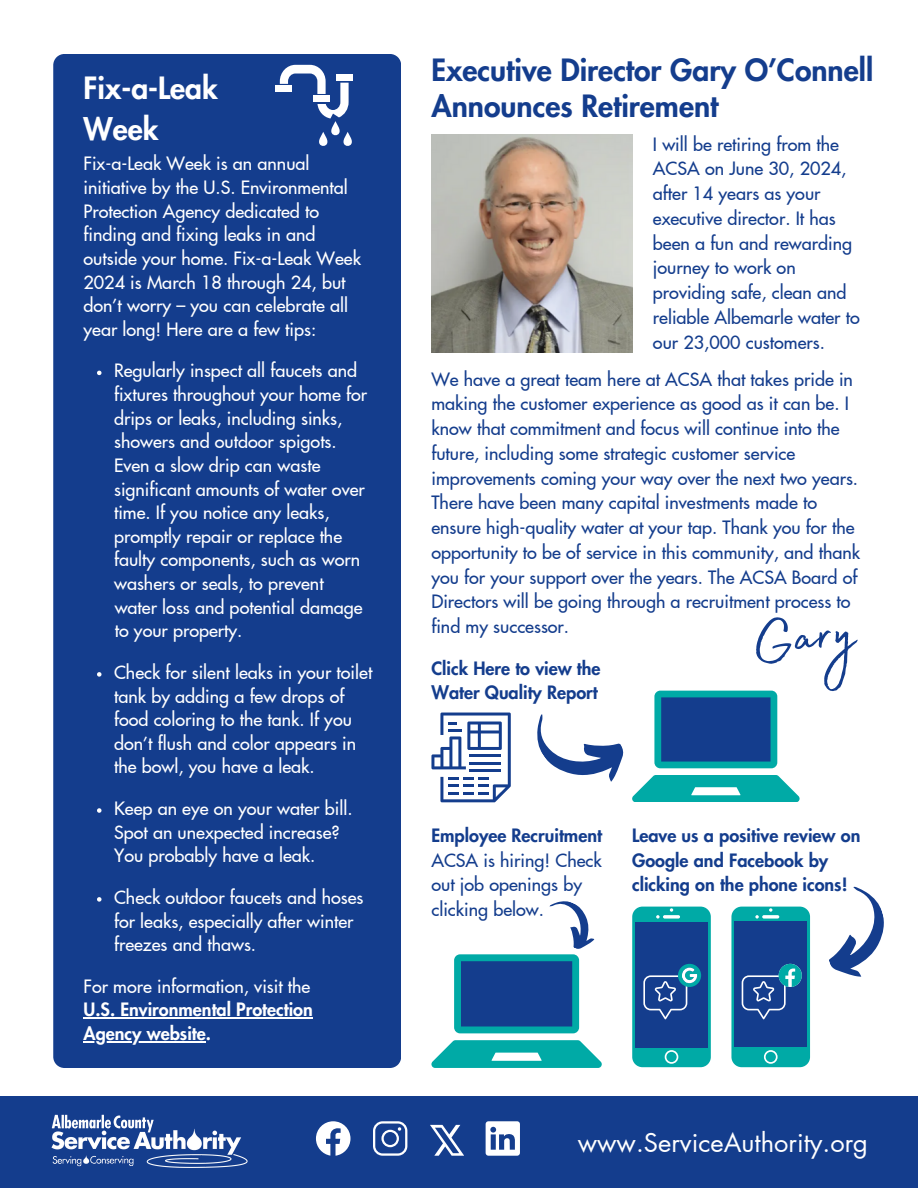
<style>
.page{position:relative;width:918px;height:1188px;background:#fff}
.page>*{position:absolute;margin:0;border:0;box-sizing:border-box;transform-origin:0 0}
.t1{font:72.45px "Madelyn Fill";color:#143d8d}
.t2{font:800 30px/36px "Futura LT Pro";color:#143d8d}
.t3{font:800 30px/41.7px "Futura LT Pro";color:#fff}
.t4{font:25.5px "Futura LT Pro";color:#fff}
.t5{font:500 18px/23.7px "Futura LT Pro";color:#fff}
.t6{font:500 18px/24.8px "Futura LT Pro";color:#143d8d}
.t7{font:800 18px/24.8px "Futura LT Pro";color:#143d8d}
.t8{font:800 18px/23.7px "Futura LT Pro";color:#fff}
</style>
<div class="page">
<div style="left:53px;top:54px;width:348px;height:1014px;background:#143d8d"></div>
<div style="left:0;top:1096px;width:918px;height:92px;background:#143d8d"></div>
<svg style="left:316px;top:1121px;width:35px;height:35px"></svg>
<svg style="left:373px;top:1121px;width:34px;height:35px"></svg>
<svg style="left:430px;top:1125px;width:34px;height:30px"></svg>
<svg style="left:486px;top:1121px;width:34px;height:35px"></svg>
<img style="left:51px;top:1114px;width:197px;height:54px">
<img style="left:431px;top:135px;width:201px;height:218px">
<svg style="left:431px;top:713px;width:80px;height:89px"></svg>
<svg style="left:632px;top:907px;width:79px;height:160px"></svg>
<div style="left:276px;top:86px;width:16px;height:6px;background:#fff"></div>
<svg style="left:280px;top:65px;width:76px;height:84px"></svg>
<svg style="left:431px;top:1040px;width:170px;height:28px"></svg>
<svg style="left:537px;top:690px;width:263px;height:112px"></svg>
<svg style="left:454px;top:901px;width:141px;height:132px"></svg>
<svg style="left:731px;top:886px;width:153px;height:181px"></svg>
<svg style="left:97px;top:371px;width:5px;height:4px"></svg>
<svg style="left:97px;top:672px;width:5px;height:5px"></svg>
<svg style="left:97px;top:808px;width:5px;height:5px"></svg>
<svg style="left:97px;top:897px;width:5px;height:5px"></svg>
<hr style="left:84px;top:1018px;width:229px;height:1px;background:#fff">
<hr style="left:84px;top:1041px;width:122px;height:1px;background:#fff">
<h2 class="t3" style="left:84px;top:68px;width:136px">Fix-a-Leak<br>Week</h2>
<p class="t5" style="left:84px;top:153px;width:279px">Fix-a-Leak Week is an annual initiative by the U.S. Environmental<br>Protection Agency dedicated to finding and fixing leaks in and outside your home. Fix-a-Leak Week<br>2024 is March 18 through 24, but don’t worry – you can celebrate all year long! Here are a few tips:</p>
<p class="t5" style="left:114px;top:360px;width:255px">Regularly inspect all faucets and fixtures throughout your home for drips or leaks, including sinks, showers and outdoor spigots.<br>Even a slow drip can waste significant amounts of water over time. If you notice any leaks, promptly repair or replace the faulty components, such as worn washers or seals, to prevent water loss and potential damage to your property.</p>
<p class="t5" style="left:114px;top:661px;width:260px">Check for silent leaks in your toilet tank by adding a few drops of food coloring to the tank. If you don’t flush and color appears in the bowl, you have a leak.</p>
<p class="t5" style="left:114px;top:797px;width:240px">Keep an eye on your water bill.<br>Spot an unexpected increase?<br>You probably have a leak.</p>
<p class="t5" style="left:114px;top:886px;width:251px">Check outdoor faucets and hoses for leaks, especially after winter freezes and thaws.</p>
<p class="t5" style="left:84px;top:975px;width:228px">For more information, visit the</p>
<p class="t8" style="left:84px;top:999px;width:231px">U.S. Environmental Protection<br>Agency website.</p>
<h2 class="t2" style="left:431px;top:53px;width:443px">Executive Director Gary O’Connell<br>Announces Retirement</h2>
<p class="t6" style="left:653px;top:133px;width:208px">I will be retiring from the<br>ACSA on June 30, 2024, after 14 years as your executive director. It has been a fun and rewarding journey to work on providing safe, clean and reliable Albemarle water to our 23,000 customers.</p>
<p class="t6" style="left:431px;top:367px;width:430px">We have a great team here at ACSA that takes pride in making the customer experience as good as it can be. I know that commitment and focus will continue into the future, including some strategic customer service improvements coming your way over the next two years.<br>There have been many capital investments made to ensure high-quality water at your tap. Thank you for the opportunity to be of service in this community, and thank you for your support over the years. The ACSA Board of Directors will be going through a recruitment process to find my successor.</p>
<h1 class="t1" style="left:745px;top:588px;width:105px;rotate:-7deg">Gary</h1>
<p class="t7" style="left:431px;top:656px;width:171px">Click Here to view the<br>Water Quality Report</p>
<p class="t7" style="left:431px;top:824px;width:172px">Employee Recruitment</p>
<p class="t6" style="left:431px;top:848px;width:172px">ACSA is hiring! Check out job openings by clicking below.</p>
<p class="t7" style="left:632px;top:824px;width:230px">Leave us a positive review on<br>Google and Facebook by clicking on the phone icons!</p>
<h3 class="t4" style="left:578px;top:1131px;width:292px">www.ServiceAuthority.org</h3>
</div>
